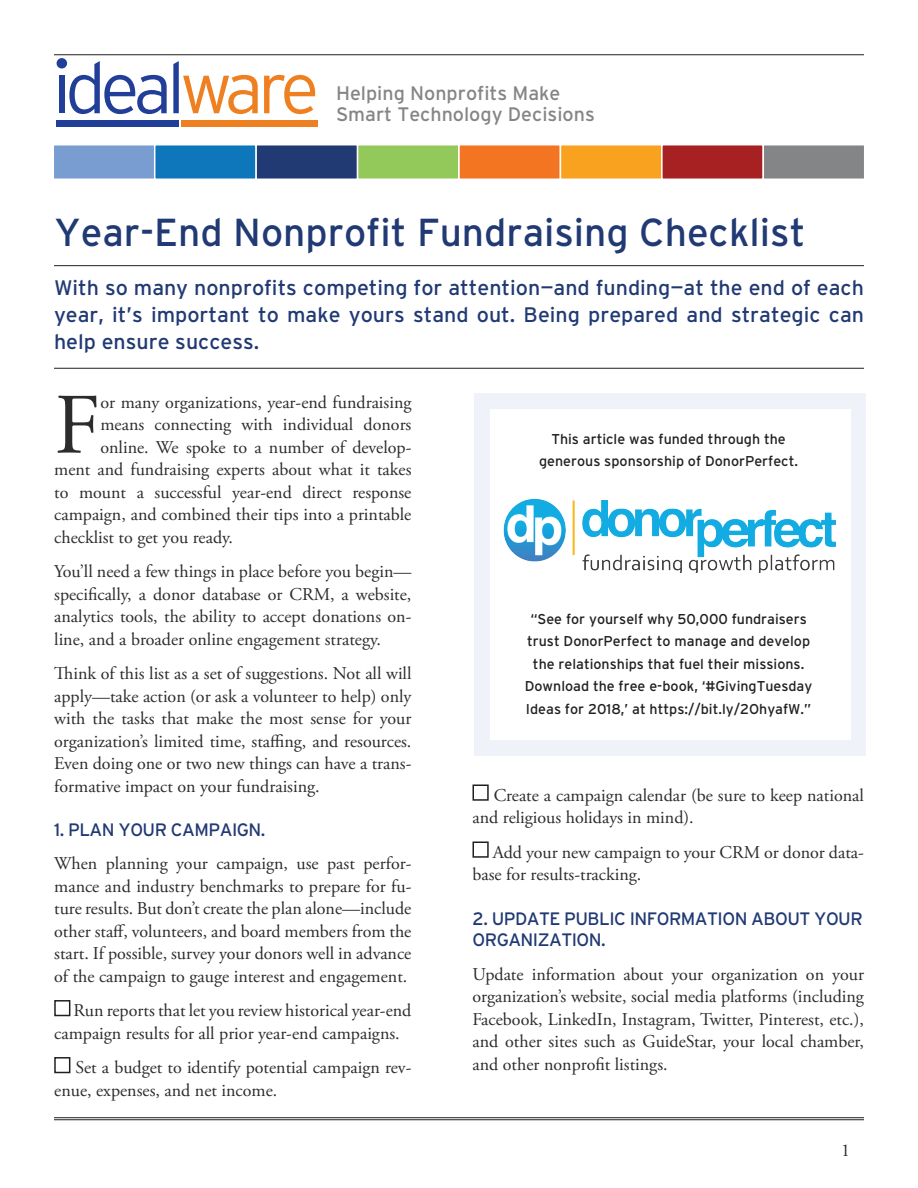
<style>
.page{position:relative;width:918px;height:1188px;background:#fff}
.page>*{position:absolute;margin:0;border:0;box-sizing:border-box;transform-origin:0 0}
.t1{font:85.8px "Adobe Garamond Pro";color:#2b2c2b}
.t2{font:39px "Interstate";color:#213a74}
.t3{font:21px/27px "Interstate";color:#213a74;text-align:justify}
.t4{font:19.5px/21.5px "Interstate";color:#848587}
.t5{font:18px/22.5px "Adobe Garamond Pro";color:#2b2c2b;text-align:justify}
.t6{font:18px/21.6px "Interstate";letter-spacing:-.03em;color:#213a74}
.t7{font:14.25px/22.5px "Interstate";color:#231f20;text-align:center}
</style>
<div class="page">
<div style="left:54px;top:1000px;width:16px;height:16px;border:2px solid #231f20"></div>
<div style="left:54px;top:1057px;width:16px;height:16px;border:2px solid #231f20"></div>
<hr style="left:54px;top:265px;width:810px;height:1px;background:#231f20">
<hr style="left:54px;top:368px;width:810px;height:1px;background:#231f20">
<div style="left:59px;top:76px;width:5px;height:37px;background:#213f99"></div>
<svg style="left:69px;top:61px;width:98px;height:53px"></svg>
<svg style="left:173px;top:61px;width:85px;height:53px"></svg>
<svg style="left:264px;top:75px;width:51px;height:39px"></svg>
<div style="left:56px;top:120px;width:123px;height:7px;background:#213f99"></div>
<div style="left:182px;top:120px;width:136px;height:7px;background:#ef8022"></div>
<div style="left:57px;top:58px;width:10px;height:11px;background:#213f99;border-radius:50%"></div>
<div style="left:53px;top:144px;width:102px;height:36px;background:#799cd1;border:2px solid #fff"></div>
<div style="left:154px;top:144px;width:103px;height:36px;background:#0e77bb;border:2px solid #fff"></div>
<div style="left:255px;top:144px;width:103px;height:36px;background:#213a74;border:2px solid #fff"></div>
<div style="left:357px;top:144px;width:103px;height:36px;background:#93c85b;border:2px solid #fff"></div>
<div style="left:458px;top:144px;width:103px;height:36px;background:#f47521;border:2px solid #fff"></div>
<div style="left:560px;top:144px;width:103px;height:36px;background:#f9a21f;border:2px solid #fff"></div>
<div style="left:661px;top:144px;width:103px;height:36px;background:#a82122;border:2px solid #fff"></div>
<div style="left:763px;top:144px;width:102px;height:36px;background:#848587;border:2px solid #fff"></div>
<div style="left:474px;top:393px;width:392px;height:363px;background:#eff2f9"></div>
<div style="left:490px;top:409px;width:360px;height:331px;background:#fff"></div>
<div style="left:472px;top:784px;width:17px;height:17px;border:2px solid #231f20"></div>
<div style="left:472px;top:842px;width:17px;height:16px;border:2px solid #231f20"></div>
<img style="left:503px;top:498px;width:333px;height:74px">
<hr style="left:54px;top:1119px;width:810px;height:1px;background:#231f20">
<hr style="left:54px;top:54px;width:810px;height:1px;background:#231f20">
<hr style="left:54px;top:1117px;width:810px;height:1px;background:#231f20">
<p class="t4" style="left:336px;top:82px;width:260px">Helping Nonprofits Make<br>Smart Technology Decisions</p>
<h2 class="t2" style="left:54px;top:210px;width:753px">Year-End Nonprofit Fundraising Checklist</h2>
<p class="t3" style="left:54px;top:274px;width:812px">With so many nonprofits competing for attention—and funding—at the end of each year, it’s important to make yours stand out. Being prepared and strategic can help ensure success.</p>
<h1 class="t1" style="left:54px;top:374px;width:48px">F</h1>
<p class="t5" style="left:100px;top:391px;width:313px">or many organizations, year-end fundraising</p>
<p class="t5" style="left:100px;top:414px;width:313px">means connecting with individual donors</p>
<p class="t5" style="left:100px;top:436px;width:313px">online. We spoke to a number of develop-</p>
<p class="t5" style="left:54px;top:459px;width:359px">ment and fundraising experts about what it takes</p>
<p class="t5" style="left:54px;top:481px;width:359px">to mount a successful year-end direct response</p>
<p class="t5" style="left:54px;top:504px;width:359px">campaign, and combined their tips into a printable</p>
<p class="t5" style="left:54px;top:526px;width:180px">checklist to get you ready.</p>
<p class="t5" style="left:54px;top:561px;width:359px">You’ll need a few things in place before you begin— specifically, a donor database or CRM, a website, analytics tools, the ability to accept donations on&shy;line, and a broader online engagement strategy.</p>
<p class="t5" style="left:54px;top:663px;width:359px">Think of this list as a set of suggestions. Not all will apply—take action (or ask a volunteer to help) only with the tasks that make the most sense for your organization’s limited time, staffing, and resources.<br>Even doing one or two new things can have a trans&shy;formative impact on your fundraising.</p>
<p class="t6" style="left:54px;top:819px;width:213px">1. PLAN YOUR CAMPAIGN.</p>
<p class="t5" style="left:54px;top:853px;width:359px">When planning your campaign, use past perfor&shy;mance and industry benchmarks to prepare for fu&shy;ture results. But don’t create the plan alone—include other staff, volunteers, and board members from the start. If possible, survey your donors well in advance of the campaign to gauge interest and engagement.</p>
<p class="t5" style="left:54px;top:1000px;width:359px;text-indent:19px">Run reports that let you review historical year-end campaign results for all prior year-end campaigns.</p>
<p class="t5" style="left:54px;top:1057px;width:359px;text-indent:21px">Set a budget to identify potential campaign rev&shy;enue, expenses, and net income.</p>
<p class="t7" style="left:539px;top:428px;width:260px">This article was funded through the generous sponsorship of DonorPerfect.</p>
<p class="t7" style="left:525px;top:608px;width:289px">“See for yourself why 50,000 fundraisers trust DonorPerfect to manage and develop the relationships that fuel their missions.<br>Download the free e-book, ‘#GivingTuesday Ideas for 2018,’ at https://bit.ly/2OhyafW.”</p>
<p class="t5" style="left:472px;top:784px;width:393px;text-indent:21px">Create a campaign calendar (be sure to keep national and religious holidays in mind).</p>
<p class="t5" style="left:472px;top:841px;width:393px;text-indent:20px">Add your new campaign to your CRM or donor data&shy;base for results-tracking.</p>
<p class="t6" style="left:472px;top:907px;width:392px">2. UPDATE PUBLIC INFORMATION ABOUT YOUR<br>ORGANIZATION.</p>
<p class="t5" style="left:472px;top:963px;width:393px">Update information about your organization on your organization’s website, social media platforms (including Facebook, LinkedIn, Instagram, Twitter, Pinterest, etc.), and other sites such as GuideStar, your local chamber, and other nonprofit listings.</p>
<p class="t5" style="left:841px;top:1139px;width:10px">1</p>
</div>
